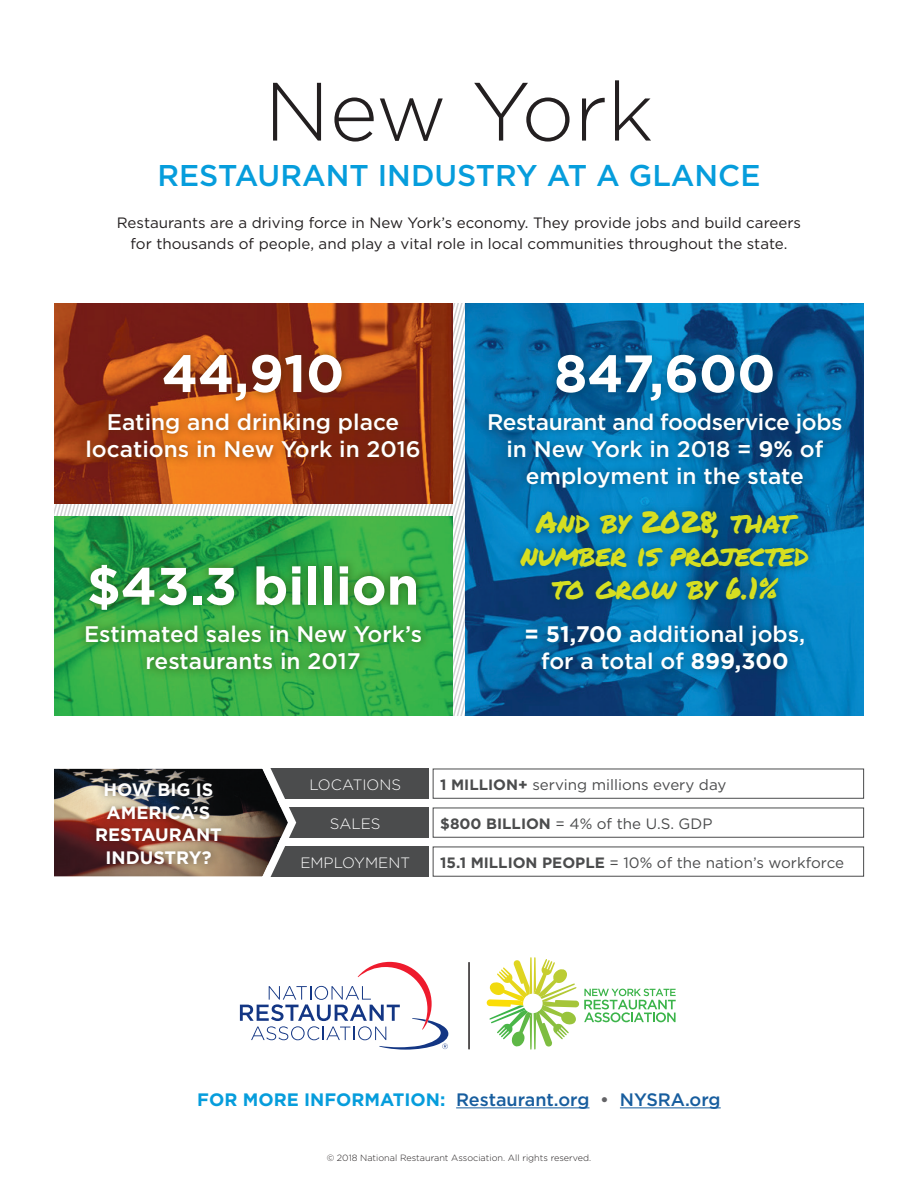
<style>
.page{position:relative;width:918px;height:1188px;background:#fff}
.page>*{position:absolute;margin:0;border:0;box-sizing:border-box;transform-origin:0 0}
.t1{font:300 82.5px "Gotham";color:#231f20}
.t2{font:700 52.5px "Gotham";color:#fff}
.t3{font:30px/33px "Permanent Marker";letter-spacing:-.02em;color:#d6df21;text-align:center}
.t4{font:500 30px "Gotham";color:#069ddc}
.t5{font:500 22.5px/27px "Gotham";color:#fff;text-align:center}
.t6{font:500 22.5px/27px "Gotham";letter-spacing:-.02em;color:#fff;text-align:center}
.t7{font:500 18px "Gotham";color:#175d9e}
.t8{font:700 18px/22.5px "Gotham";color:#fff;text-align:center}
.t9{font:15px/21px "Gotham";color:#231f20;text-align:center}
.t10{font:15px "Gotham";color:#4b4c4d}
.t11{font:300 15px "Gotham";color:#fff}
.t12{font:300 9px "Gotham";color:#231f20}
.s1{font-weight:700}
.s2{font-weight:700;color:#069ddc}
.s3{color:#636366}
</style>
<div class="page">
<svg style="left:104px;top:304px;width:362px;height:412px"></svg>
<img style="left:54px;top:304px;width:398px;height:199px">
<img style="left:466px;top:304px;width:398px;height:412px">
<img style="left:54px;top:517px;width:398px;height:199px">
<div style="left:433px;top:808px;width:431px;height:30px;border:1px solid #4b4c4d"></div>
<div style="left:268px;top:808px;width:161px;height:30px;background:#4b4c4d"></div>
<div style="left:433px;top:847px;width:431px;height:30px;border:1px solid #4b4c4d"></div>
<div style="left:268px;top:847px;width:161px;height:30px;background:#4b4c4d"></div>
<div style="left:433px;top:769px;width:431px;height:30px;border:1px solid #4b4c4d"></div>
<div style="left:268px;top:769px;width:161px;height:30px;background:#4b4c4d"></div>
<svg style="left:54px;top:768px;width:248px;height:109px"></svg>
<div style="left:87px;top:774px;width:143px;height:99px;background:#231f20;opacity:.75"></div>
<svg style="left:240px;top:962px;width:208px;height:88px"></svg>
<hr style="left:468px;top:963px;width:2px;height:86px;background:#231f20">
<hr style="left:456px;top:1107px;width:133px;height:1px;background:#175d9e">
<hr style="left:620px;top:1107px;width:101px;height:1px;background:#175d9e">
<div style="left:76px;top:555px;width:355px;height:124px;background:#1e4c09;opacity:.75"></div>
<div style="left:77px;top:345px;width:352px;height:122px;background:#603000;opacity:.75"></div>
<div style="left:480px;top:345px;width:371px;height:337px;background:#003c59;opacity:.75"></div>
<svg style="left:487px;top:957px;width:189px;height:93px"></svg>
<h1 class="t1" style="left:264px;top:59px;width:391px">New York</h1>
<h3 class="t4" style="left:157px;top:155px;width:605px">RESTAURANT INDUSTRY AT A GLANCE</h3>
<p class="t9" style="left:117px;top:212px;width:686px">Restaurants are a driving force in New York’s economy. They provide jobs and build careers for thousands of people, and play a vital role in local communities throughout the state.</p>
<h2 class="t2" style="left:162px;top:339px;width:184px">44,910</h2>
<h3 class="t5" style="left:85px;top:408px;width:337px">Eating and drinking place locations in New York in 2016</h3>
<h2 class="t2" style="left:87px;top:551px;width:334px">$43.3 billion</h2>
<h3 class="t5" style="left:84px;top:621px;width:340px">Estimated sales in New York’s restaurants in 2017</h3>
<h2 class="t2" style="left:554px;top:339px;width:223px">847,600</h2>
<h3 class="t6" style="left:487px;top:408px;width:357px">Restaurant and foodservice jobs in New York in 2018 = <span class="s1">9%</span> of employment in the state</h3>
<h3 class="t3" style="left:521px;top:505px;width:289px">And by 2028, that number is projected to grow by 6.1%</h3>
<h3 class="t5" style="left:524px;top:621px;width:282px"><span class="s1">= 51,700</span> additional jobs, for a total of <span class="s1">899,300</span></h3>
<p class="t8" style="left:104px;top:778px;width:111px">HOW BIG IS</p>
<p class="t11" style="left:309px;top:775px;width:93px">LOCATIONS</p>
<p class="t10" style="left:440px;top:775px;width:288px"><span class="s1">1 MILLION+</span> serving millions every day</p>
<p class="t8" style="left:95px;top:801px;width:128px">AMERICA’S<br>RESTAURANT<br>INDUSTRY?</p>
<p class="t11" style="left:330px;top:814px;width:52px">SALES</p>
<p class="t10" style="left:440px;top:814px;width:274px"><span class="s1">$800 BILLION</span> = 4% of the U.S. GDP</p>
<p class="t11" style="left:300px;top:853px;width:111px">EMPLOYMENT</p>
<p class="t10" style="left:440px;top:853px;width:405px"><span class="s1">15.1 MILLION PEOPLE</span> = 10% of the nation’s workforce</p>
<p class="t7" style="left:197px;top:1088px;width:525px"><span class="s2">FOR MORE INFORMATION:</span> Restaurant.org <span class="s3">•</span> NYSRA.org</p>
<p class="t12" style="left:327px;top:1152px;width:266px">© 2018 National Restaurant Association. All rights reserved.</p>
</div>
